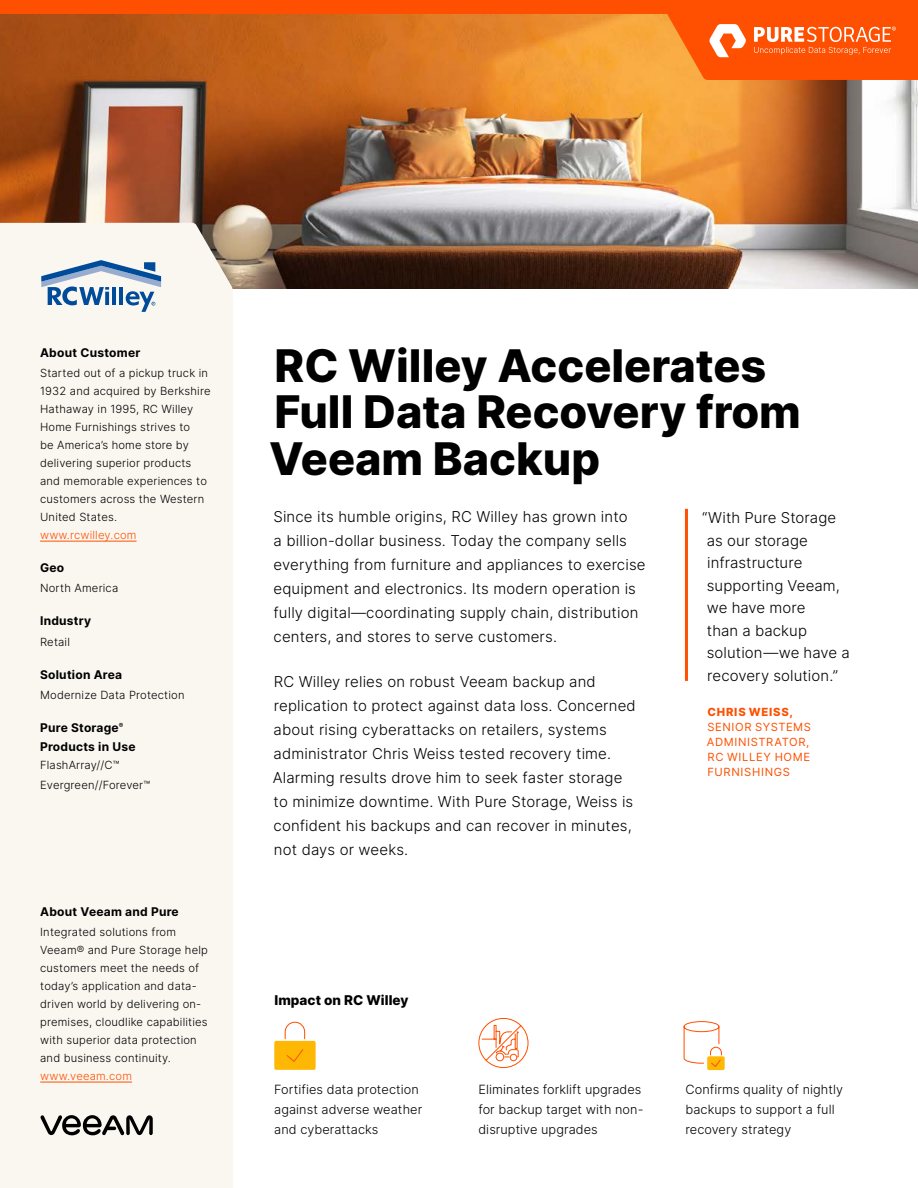
<style>
.page{position:relative;width:918px;height:1188px;background:#fff}
.page>*{position:absolute;margin:0;border:0;box-sizing:border-box;transform-origin:0 0}
.t1{font:800 45px/46.5px "Inter";color:#000}
.t2{font:300 15px/24px "Inter";letter-spacing:.01em;color:#000}
.t3{font:800 13.5px "Inter";letter-spacing:.005em;color:#000}
.t4{font:300 12.75px/20.2px "Inter";letter-spacing:.005em;color:#000}
.t5{font:700 12px/19.5px "Inter";letter-spacing:.02em;color:#000}
.t6{font:300 11.25px/18px "Inter";letter-spacing:.015em;color:#000}
.t7{font:11.25px/15px "Inter";letter-spacing:.06em;color:#fe5000}
.t8{font:300 11.25px "Inter";letter-spacing:.015em;color:#fe5000}
.t9{font:800 11.25px "Inter";letter-spacing:.075em;color:#fe5000}
</style>
<div class="page">
<img style="left:0;top:14px;width:918px;height:275px">
<div style="left:0;top:223px;width:233px;height:965px;background:#faf7f1"></div>
<svg style="left:650px;top:14px;width:268px;height:66px;background:#fd6d21"></svg>
<div style="left:0;top:0;width:918px;height:14px;background:#fe5000"></div>
<svg style="left:41px;top:260px;width:120px;height:52px"></svg>
<hr style="left:40px;top:541px;width:97px;height:1px;background:#fe5000">
<hr style="left:685px;top:509px;width:3px;height:172px;background:#fe5000">
<svg style="left:284px;top:1021px;width:22px;height:19px"></svg>
<div style="left:274px;top:1041px;width:42px;height:29px;background:#feb804;border-radius:2px"></div>
<svg style="left:286px;top:1049px;width:18px;height:13px"></svg>
<svg style="left:478px;top:1018px;width:51px;height:50px"></svg>
<div style="left:707px;top:1056px;width:18px;height:14px;background:#ffb805;border-radius:2px"></div>
<svg style="left:683px;top:1021px;width:39px;height:47px"></svg>
<hr style="left:40px;top:1082px;width:92px;height:1px;background:#fe5000">
<svg style="left:40px;top:1115px;width:113px;height:20px"></svg>
<p class="t5" style="left:40px;top:343px;width:102px">About Customer</p>
<p class="t6" style="left:40px;top:364px;width:172px">Started out of a pickup truck in<br>1932 and acquired by Berkshire<br>Hathaway in 1995, RC Willey<br>Home Furnishings strives to<br>be America’s home store by delivering superior products and memorable experiences to customers across the Western<br>United States.</p>
<p class="t8" style="left:40px;top:527px;width:98px">www.rcwilley.com</p>
<p class="t5" style="left:40px;top:558px;width:26px">Geo</p>
<p class="t6" style="left:40px;top:579px;width:80px">North America</p>
<p class="t5" style="left:40px;top:611px;width:53px">Industry</p>
<p class="t6" style="left:40px;top:632px;width:31px">Retail</p>
<p class="t5" style="left:40px;top:664px;width:84px">Solution Area</p>
<p class="t6" style="left:40px;top:686px;width:146px">Modernize Data Protection</p>
<p class="t5" style="left:40px;top:717px;width:97px">Pure Storage<sup>®<br></sup>Products in Use</p>
<p class="t6" style="left:40px;top:755px;width:112px;line-height:20.1px">FlashArray//C™<br>Evergreen//Forever™</p>
<p class="t5" style="left:40px;top:902px;width:140px">About Veeam and Pure</p>
<p class="t6" style="left:40px;top:923px;width:169px">Integrated solutions from<br>Veeam® and Pure Storage help customers meet the needs of today’s application and data&shy;driven world by delivering on&shy;premises, cloudlike capabilities with superior data protection and business continuity.</p>
<p class="t8" style="left:40px;top:1068px;width:93px">www.veeam.com</p>
<h1 class="t1" style="left:269px;top:341px;width:533px">RC Willey Accelerates<br>Full Data Recovery from<br>Veeam Backup</h1>
<p class="t2" style="left:273px;top:505px;width:374px">Since its humble origins, RC Willey has grown into<br>a billion-dollar business. Today the company sells everything from furniture and appliances to exercise equipment and electronics. Its modern operation is fully digital—coordinating supply chain, distribution centers, and stores to serve customers.</p>
<p class="t2" style="left:273px;top:669px;width:364px">RC Willey relies on robust Veeam backup and replication to protect against data loss. Concerned about rising cyberattacks on retailers, systems administrator Chris Weiss tested recovery time.<br>Alarming results drove him to seek faster storage to minimize downtime. With Pure Storage, Weiss is confident his backups and can recover in minutes, not days or weeks.</p>
<p class="t2" style="left:707px;top:507px;width:144px;line-height:22.5px;text-indent:-5px">“With Pure Storage as our storage infrastructure supporting Veeam, we have more<br>than a backup solution—we have a recovery solution.”</p>
<p class="t9" style="left:707px;top:704px;width:87px">CHRIS WEISS,</p>
<p class="t7" style="left:707px;top:719px;width:106px">SENIOR SYSTEMS<br>ADMINISTRATOR,<br>RC WILLEY HOME<br>FURNISHINGS</p>
<p class="t3" style="left:274px;top:990px;width:136px">Impact on RC Willey</p>
<p class="t4" style="left:274px;top:1079px;width:150px">Fortifies data protection against adverse weather and cyberattacks</p>
<p class="t4" style="left:478px;top:1079px;width:167px">Eliminates forklift upgrades for backup target with non&shy;disruptive upgrades</p>
<p class="t4" style="left:686px;top:1079px;width:159px">Confirms quality of nightly backups to support a full recovery strategy</p>
</div>
